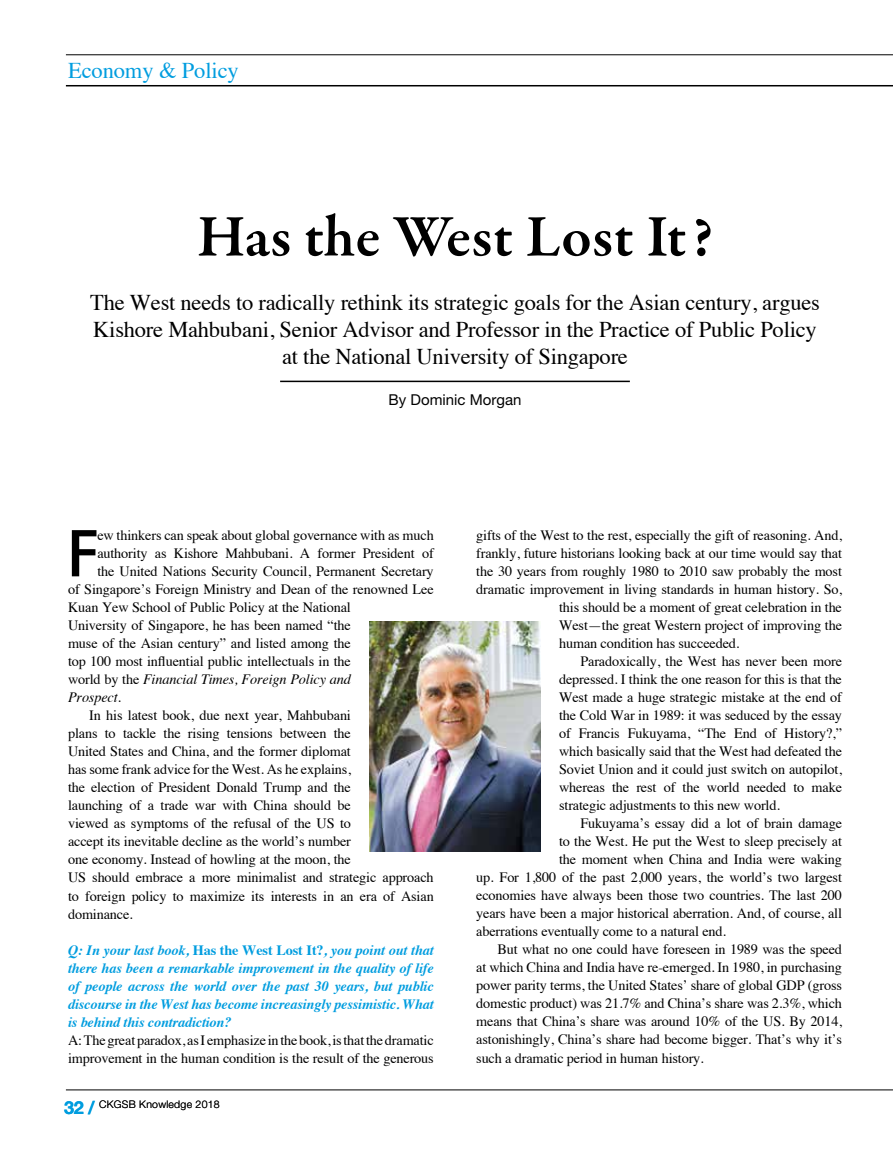
<style>
.page{position:relative;width:893px;height:1170px;background:#fff}
.page>*{position:absolute;margin:0;border:0;box-sizing:border-box;transform-origin:0 0}
.t1{font:500 condensed 64.65px "Helvetica Neue";color:#000}
.t2{font:600 60px "Garamond Premr Pro";letter-spacing:.01em;color:#000}
.t3{font:22.5px/27px "Times";letter-spacing:-.01em;color:#000;text-align:center}
.t4{font:22.5px "Times";letter-spacing:-.005em;color:#009ddf}
.t5{font:15px "Helvetica Neue";color:#000}
.t6{font:14.25px/18px "Times";letter-spacing:-.01em;color:#000}
.t7{font:italic 700 14.25px/18px "Times";letter-spacing:-.01em;color:#009ddf;text-align:justify}
.t8{font:italic 14.25px "Times";letter-spacing:-.01em;color:#000}
.t9{font:300 10.5px "Helvetica Neue";letter-spacing:.025em;color:#000}
.s1{font-style:normal}
.s2{font-weight:700;font-size:18px;color:#009ddf}
</style>
<div class="page">
<hr style="left:280px;top:380px;width:350px;height:2px;background:#000">
<img style="left:370px;top:621px;width:170px;height:230px">
<hr style="left:66px;top:54px;width:827px;height:1px;background:#000">
<hr style="left:66px;top:85px;width:827px;height:1px;background:#000">
<hr style="left:66px;top:1089px;width:827px;height:1px;background:#000">
<h3 class="t4" style="left:68px;top:49px;width:172px">Economy &amp; Policy</h3>
<h2 class="t2" style="left:197px;top:200px;width:518px">Has the West Lost It?</h2>
<h3 class="t3" style="left:90px;top:287px;width:731px">The West needs to radically rethink its strategic goals for the Asian century, argues<br>Kishore Mahbubani, Senior Advisor and Professor in the Practice of Public Policy at the National University of Singapore</h3>
<p class="t5" style="left:389px;top:391px;width:134px">By Dominic Morgan</p>
<h1 class="t1" style="left:68px;top:515px;width:31px">F</h1>
<p class="t6" style="left:97px;top:525px;width:338px">ew thinkers can speak about global governance with as much</p>
<p class="t6" style="left:97px;top:543px;width:338px">authority as Kishore Mahbubani. A former President of</p>
<p class="t6" style="left:97px;top:561px;width:338px">the United Nations Security Council, Permanent Secretary</p>
<p class="t6" style="left:68px;top:579px;width:367px">of Singapore’s Foreign Ministry and Dean of the renowned Lee</p>
<p class="t6" style="left:68px;top:597px;width:284px">Kuan Yew School of Public Policy at the National</p>
<p class="t6" style="left:68px;top:615px;width:284px">University of Singapore, he has been named “the</p>
<p class="t6" style="left:68px;top:633px;width:284px">muse of the Asian century” and listed among the</p>
<p class="t6" style="left:68px;top:651px;width:284px">top 100 most influential public intellectuals in the</p>
<p class="t8" style="left:68px;top:667px;width:284px"><span class="s1">world by the</span> Financial Times, Foreign Policy and</p>
<p class="t8" style="left:68px;top:685px;width:55px">Prospect<span class="s1">.</span></p>
<p class="t6" style="left:89px;top:705px;width:263px">In his latest book, due next year, Mahbubani</p>
<p class="t6" style="left:68px;top:723px;width:284px">plans to tackle the rising tensions between the</p>
<p class="t6" style="left:68px;top:741px;width:284px">United States and China, and the former diplomat</p>
<p class="t6" style="left:68px;top:759px;width:284px">has some frank advice for the West. As he explains,</p>
<p class="t6" style="left:68px;top:777px;width:284px">the election of President Donald Trump and the</p>
<p class="t6" style="left:68px;top:795px;width:284px">launching of a trade war with China should be</p>
<p class="t6" style="left:68px;top:813px;width:284px">viewed as symptoms of the refusal of the US to</p>
<p class="t6" style="left:68px;top:831px;width:284px">accept its inevitable decline as the world’s number</p>
<p class="t6" style="left:68px;top:849px;width:284px">one economy. Instead of howling at the moon, the</p>
<p class="t6" style="left:68px;top:867px;width:367px">US should embrace a more minimalist and strategic approach</p>
<p class="t6" style="left:68px;top:885px;width:367px">to foreign policy to maximize its interests in an era of Asian</p>
<p class="t6" style="left:68px;top:903px;width:66px">dominance.</p>
<p class="t7" style="left:68px;top:939px;width:367px">Q: In your last book, <span class="s1">Has the West Lost It?</span>, you point out that there has been a remarkable improvement in the quality of life of people across the world over the past 30 years, but public discourse in the West has become increasingly pessimistic. What is behind this contradiction?</p>
<p class="t6" style="left:68px;top:1029px;width:367px">A: The great paradox, as I emphasize in the book, is that the dramatic improvement in the human condition is the result of the generous</p>
<p class="t9" style="left:64px;top:1097px;width:157px"><span class="s2">32 /</span> CKGSB Knowledge 2018</p>
<p class="t6" style="left:476px;top:525px;width:367px">gifts of the West to the rest, especially the gift of reasoning. And,</p>
<p class="t6" style="left:476px;top:543px;width:367px">frankly, future historians looking back at our time would say that</p>
<p class="t6" style="left:476px;top:561px;width:367px">the 30 years from roughly 1980 to 2010 saw probably the most</p>
<p class="t6" style="left:476px;top:579px;width:367px">dramatic improvement in living standards in human history. So,</p>
<p class="t6" style="left:559px;top:597px;width:284px">this should be a moment of great celebration in the</p>
<p class="t6" style="left:559px;top:615px;width:284px">West—the great Western project of improving the</p>
<p class="t6" style="left:559px;top:633px;width:182px">human condition has succeeded.</p>
<p class="t6" style="left:580px;top:651px;width:263px">Paradoxically, the West has never been more</p>
<p class="t6" style="left:559px;top:669px;width:284px">depressed. I think the one reason for this is that the</p>
<p class="t6" style="left:559px;top:687px;width:284px">West made a huge strategic mistake at the end of</p>
<p class="t6" style="left:559px;top:705px;width:284px">the Cold War in 1989: it was seduced by the essay</p>
<p class="t6" style="left:559px;top:723px;width:284px">of Francis Fukuyama, “The End of History?,”</p>
<p class="t6" style="left:559px;top:741px;width:284px">which basically said that the West had defeated the</p>
<p class="t6" style="left:559px;top:759px;width:284px">Soviet Union and it could just switch on autopilot,</p>
<p class="t6" style="left:559px;top:777px;width:284px">whereas the rest of the world needed to make</p>
<p class="t6" style="left:559px;top:795px;width:222px">strategic adjustments to this new world.</p>
<p class="t6" style="left:580px;top:813px;width:263px">Fukuyama’s essay did a lot of brain damage</p>
<p class="t6" style="left:559px;top:831px;width:284px">to the West. He put the West to sleep precisely at</p>
<p class="t6" style="left:559px;top:849px;width:284px">the moment when China and India were waking</p>
<p class="t6" style="left:476px;top:867px;width:367px">up. For 1,800 of the past 2,000 years, the world’s two largest</p>
<p class="t6" style="left:476px;top:885px;width:367px">economies have always been those two countries. The last 200</p>
<p class="t6" style="left:476px;top:903px;width:367px">years have been a major historical aberration. And, of course, all</p>
<p class="t6" style="left:476px;top:921px;width:251px">aberrations eventually come to a natural end.</p>
<p class="t6" style="left:497px;top:939px;width:346px">But what no one could have foreseen in 1989 was the speed</p>
<p class="t6" style="left:476px;top:957px;width:367px">at which China and India have re-emerged. In 1980, in purchasing</p>
<p class="t6" style="left:476px;top:975px;width:367px">power parity terms, the United States’ share of global GDP (gross</p>
<p class="t6" style="left:476px;top:993px;width:367px">domestic product) was 21.7% and China’s share was 2.3%, which</p>
<p class="t6" style="left:476px;top:1011px;width:367px">means that China’s share was around 10% of the US. By 2014,</p>
<p class="t6" style="left:476px;top:1029px;width:367px">astonishingly, China’s share had become bigger. That’s why it’s</p>
<p class="t6" style="left:476px;top:1047px;width:229px">such a dramatic period in human history.</p>
</div>
